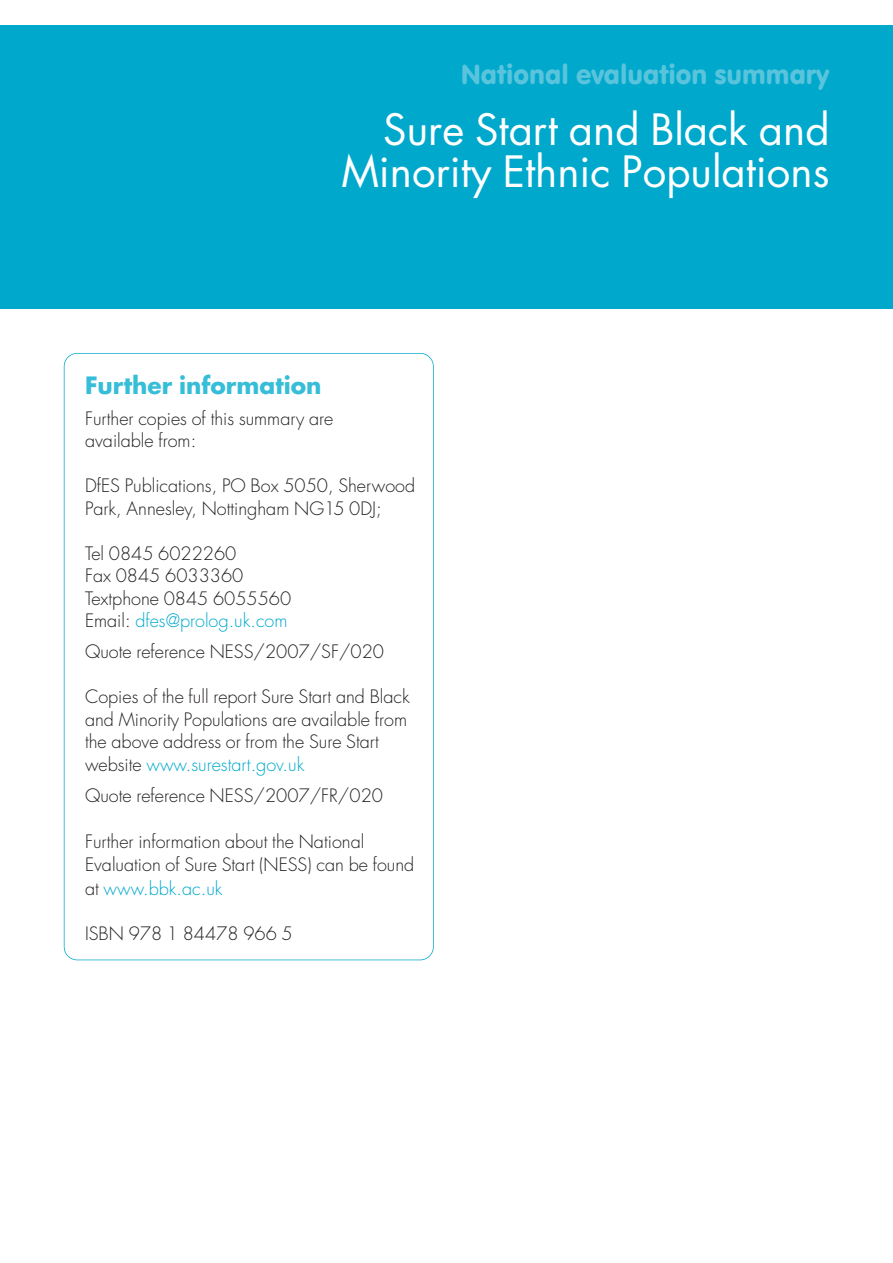
<style>
.page{position:relative;width:893px;height:1263px;background:#fff}
.page>*{position:absolute;margin:0;border:0;box-sizing:border-box;transform-origin:0 0}
.t1{font:42px/42px "Futura";color:#fff;text-align:right}
.t2{font:27px "VAG Rounded BT";color:#5bc4dd}
.t3{font:700 23.25px "Futura";color:#36bdd8}
.t4{font:300 18px/22.5px "Futura";color:#231f20}
.s1{color:#00a9cc}
</style>
<div class="page">
<div style="left:0;top:26px;width:893px;height:283px;background:#00a9cc"></div>
<div style="left:64px;top:353px;width:370px;height:607px;border:2px solid #00a9cc;border-radius:14px"></div>
<h2 class="t2" style="left:461px;top:64px;width:370px">National evaluation summary</h2>
<h1 class="t1" style="left:341px;top:113px;width:490px">Sure Start and Black and<br>Minority Ethnic Populations</h1>
<p class="t3" style="left:85px;top:374px;width:238px">Further information</p>
<p class="t4" style="left:85px;top:408px;width:250px">Further copies of this summary are available from:</p>
<p class="t4" style="left:85px;top:476px;width:332px">DfES Publications, PO Box 5050, Sherwood<br>Park, Annesley, Nottingham NG15 0DJ;</p>
<p class="t4" style="left:85px;top:543px;width:208px">Tel 0845 6022260<br>Fax 0845 6033360<br>Textphone 0845 6055560<br>Email: <span class="s1">dfes@prolog.uk.com</span></p>
<p class="t4" style="left:85px;top:642px;width:300px">Quote reference NESS/2007/SF/020</p>
<p class="t4" style="left:85px;top:687px;width:326px">Copies of the full report Sure Start and Black and Minority Populations are available from the above address or from the Sure Start website <span class="s1">www.surestart.gov.uk</span></p>
<p class="t4" style="left:85px;top:785px;width:299px">Quote reference NESS/2007/FR/020</p>
<p class="t4" style="left:85px;top:831px;width:331px;line-height:23.7px">Further information about the National<br>Evaluation of Sure Start (NESS) can be found at <span class="s1">www.bbk.ac.uk</span></p>
<p class="t4" style="left:85px;top:924px;width:209px">ISBN 978 1 84478 966 5</p>
</div>
